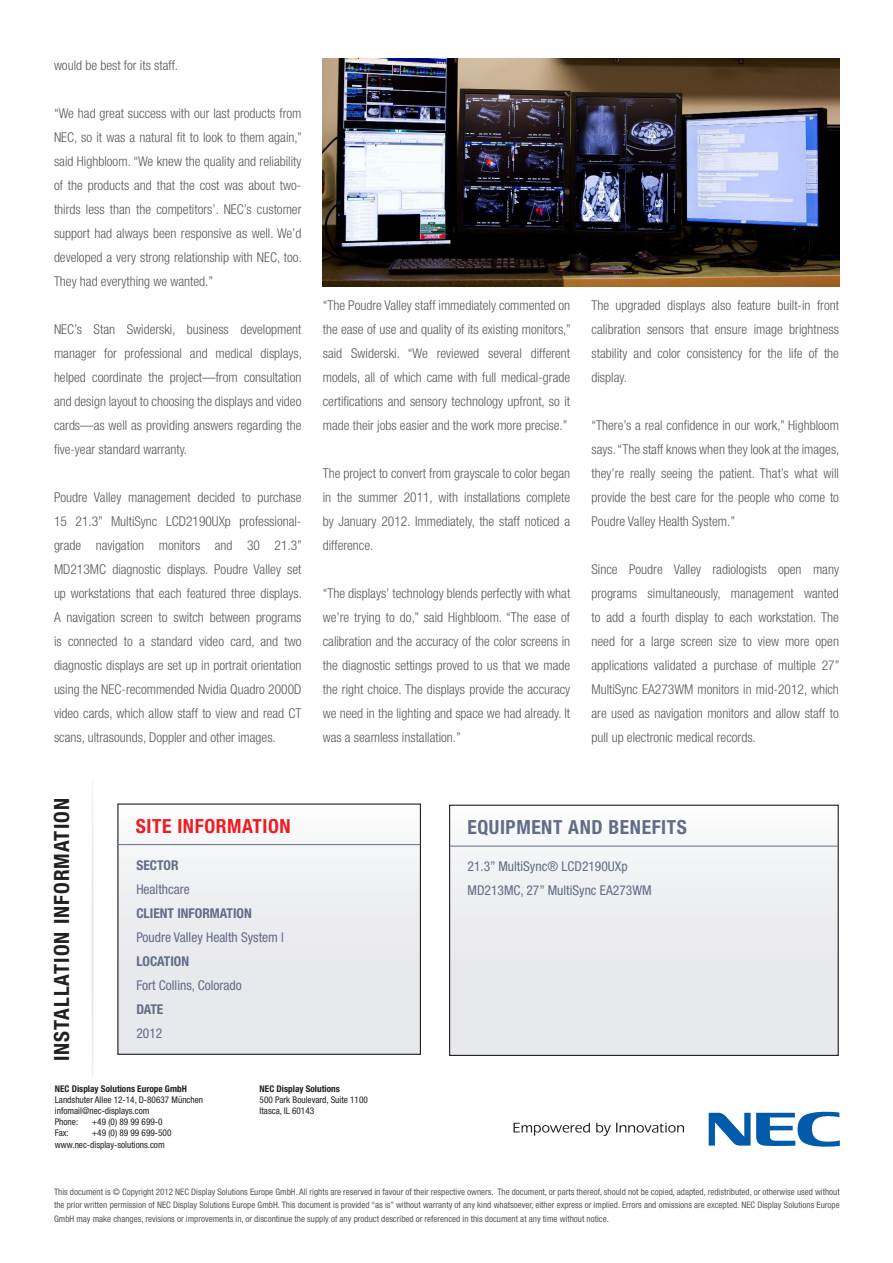
<style>
.page{position:relative;width:893px;height:1263px;background:#fff}
.page>*{position:absolute;margin:0;border:0;box-sizing:border-box;transform-origin:0 0}
.t1{font:700 condensed 21px "Helvetica Neue LT Std";letter-spacing:.05em;color:#231f20}
.t2{font:700 condensed 19.5px "Helvetica Neue LT Std";letter-spacing:.03em;color:#636c87}
.t3{font:700 condensed 19.5px "Helvetica Neue LT Std";letter-spacing:.03em;color:#ee1d23}
.BODY{font:300 condensed 13.5px/24px "Helvetica Neue LT Std";color:#57585a;text-align:justify}
.t4{font:condensed 13.5px "Helvetica Neue LT Std";color:#636c87}
.t5{font:700 condensed 13.5px "Helvetica Neue LT Std";color:#636c87}
.t6{font:condensed 9.3px "Helvetica Neue LT Std";color:#231f20}
.t7{font:700 condensed 9.3px "Helvetica Neue LT Std";color:#231f20}
.t8{font:condensed 9px/13.8px "Helvetica Neue LT Std";color:#57585a;text-align:justify}
</style>
<div class="page">
<div style="left:118px;top:804px;width:302px;height:250px;background:linear-gradient(to bottom,#f8f9f9,#e4e5e9)"></div>
<div style="left:117px;top:803px;width:304px;height:252px;border:1px solid #231f20"></div>
<div style="left:450px;top:805px;width:388px;height:250px;background:linear-gradient(to bottom,#f6f7f8,#e4e5ea)"></div>
<div style="left:449px;top:805px;width:390px;height:251px;border:1px solid #231f20"></div>
<img style="left:91px;top:793px;width:2px;height:283px">
<hr style="left:117px;top:844px;width:303px;height:1px;background:#636c87">
<hr style="left:449px;top:846px;width:390px;height:1px;background:#636c87">
<svg style="left:513px;top:1123px;width:77px;height:12px"></svg>
<svg style="left:596px;top:1123px;width:88px;height:13px"></svg>
<svg style="left:709px;top:1112px;width:131px;height:35px"></svg>
<img style="left:323px;top:58px;width:517px;height:228px">
<p class="BODY" style="left:54px;top:53px;width:126px">would be best for its staff.</p>
<p class="BODY" style="left:54px;top:101px;width:250px">“We had great success with our last products from NEC, so it was a natural fit to look to them again,” said Highbloom. “We knew the quality and reliability of the products and that the cost was about two&shy;thirds less than the competitors’. NEC’s customer support had always been responsive as well. We’d developed a very strong relationship with NEC, too.<br>They had everything we wanted.”</p>
<p class="BODY" style="left:54px;top:317px;width:249px">NEC’s Stan Swiderski, business development manager for professional and medical displays, helped coordinate the project—from consultation and design layout to choosing the displays and video cards—as well as providing answers regarding the five-year standard warranty.</p>
<p class="BODY" style="left:54px;top:485px;width:249px">Poudre Valley management decided to purchase 15 21.3” MultiSync LCD2190UXp professional&shy;grade navigation monitors and 30 21.3” MD213MC diagnostic displays. Poudre Valley set up workstations that each featured three displays.<br>A navigation screen to switch between programs is connected to a standard video card, and two diagnostic displays are set up in portrait orientation using the NEC-recommended Nvidia Quadro 2000D video cards, which allow staff to view and read CT scans, ultrasounds, Doppler and other images.</p>
<p class="BODY" style="left:323px;top:293px;width:250px">“The Poudre Valley staff immediately commented on the ease of use and quality of its existing monitors,” said Swiderski. “We reviewed several different models, all of which came with full medical-grade certifications and sensory technology upfront, so it made their jobs easier and the work more precise.”</p>
<p class="BODY" style="left:323px;top:461px;width:249px">The project to convert from grayscale to color began in the summer 2011, with installations complete by January 2012. Immediately, the staff noticed a difference.</p>
<p class="BODY" style="left:323px;top:581px;width:249px">“The displays’ technology blends perfectly with what we’re trying to do,” said Highbloom. “The ease of calibration and the accuracy of the color screens in the diagnostic settings proved to us that we made the right choice. The displays provide the accuracy we need in the lighting and space we had already. It was a seamless installation.”</p>
<p class="BODY" style="left:591px;top:293px;width:249px">The upgraded displays also feature built-in front calibration sensors that ensure image brightness stability and color consistency for the life of the display.</p>
<p class="BODY" style="left:591px;top:413px;width:249px">“There’s a real confidence in our work,” Highbloom says. “The staff knows when they look at the images, they’re really seeing the patient. That’s what will provide the best care for the people who come to Poudre Valley Health System.”</p>
<p class="BODY" style="left:591px;top:557px;width:249px">Since Poudre Valley radiologists open many programs simultaneously, management wanted to add a fourth display to each workstation. The need for a large screen size to view more open applications validated a purchase of multiple 27” MultiSync EA273WM monitors in mid-2012, which are used as navigation monitors and allow staff to pull up electronic medical records.</p>
<p class="t1" style="left:49px;top:1061px;width:265px;rotate:-90deg">INSTALLATION INFORMATION</p>
<p class="t3" style="left:136px;top:814px;width:156px">SITE INFORMATION</p>
<p class="t2" style="left:468px;top:815px;width:221px">EQUIPMENT AND BENEFITS</p>
<p class="t5" style="left:136px;top:856px;width:44px">SECTOR</p>
<p class="t4" style="left:136px;top:881px;width:55px">Healthcare</p>
<p class="t5" style="left:136px;top:904px;width:117px">CLIENT INFORMATION</p>
<p class="t4" style="left:136px;top:929px;width:149px">Poudre Valley Health System l</p>
<p class="t5" style="left:136px;top:952px;width:54px">LOCATION</p>
<p class="t4" style="left:136px;top:977px;width:107px">Fort Collins, Colorado</p>
<p class="t5" style="left:136px;top:1000px;width:29px">DATE</p>
<p class="t4" style="left:136px;top:1025px;width:27px">2012</p>
<p class="t4" style="left:468px;top:858px;width:162px">21.3” MultiSync® LCD2190UXp</p>
<p class="t4" style="left:468px;top:882px;width:186px">MD213MC, 27” MultiSync EA273WM</p>
<p class="t7" style="left:55px;top:1083px;width:133px">NEC Display Solutions Europe GmbH</p>
<p class="t6" style="left:55px;top:1094px;width:150px">Landshuter Allee 12-14, D-80637 München</p>
<p class="t6" style="left:55px;top:1105px;width:96px">infomail@nec-displays.com</p>
<p class="t6" style="left:55px;top:1116px;width:25px">Phone:</p>
<p class="t6" style="left:92px;top:1116px;width:72px">+49 (0) 89 99 699-0</p>
<p class="t6" style="left:55px;top:1128px;width:15px">Fax:</p>
<p class="t6" style="left:92px;top:1128px;width:81px">+49 (0) 89 99 699-500</p>
<p class="t6" style="left:55px;top:1139px;width:111px">www.nec-display-solutions.com</p>
<p class="t7" style="left:260px;top:1083px;width:82px">NEC Display Solutions</p>
<p class="t6" style="left:260px;top:1094px;width:110px">500 Park Boulevard, Suite 1100</p>
<p class="t6" style="left:260px;top:1106px;width:56px">Itasca, IL 60143</p>
<p class="t8" style="left:54px;top:1184px;width:787px">This document is © Copyright 2012 NEC Display Solutions Europe GmbH. All rights are reserved in favour of their respective owners. The document, or parts thereof, should not be copied, adapted, redistributed, or otherwise used without the prior written permission of NEC Display Solutions Europe GmbH. This document is provided “as is” without warranty of any kind whatsoever, either express or implied. Errors and omissions are excepted. NEC Display Solutions Europe GmbH may make changes, revisions or improvements in, or discontinue the supply of any product described or referenced in this document at any time without notice.</p>
</div>
